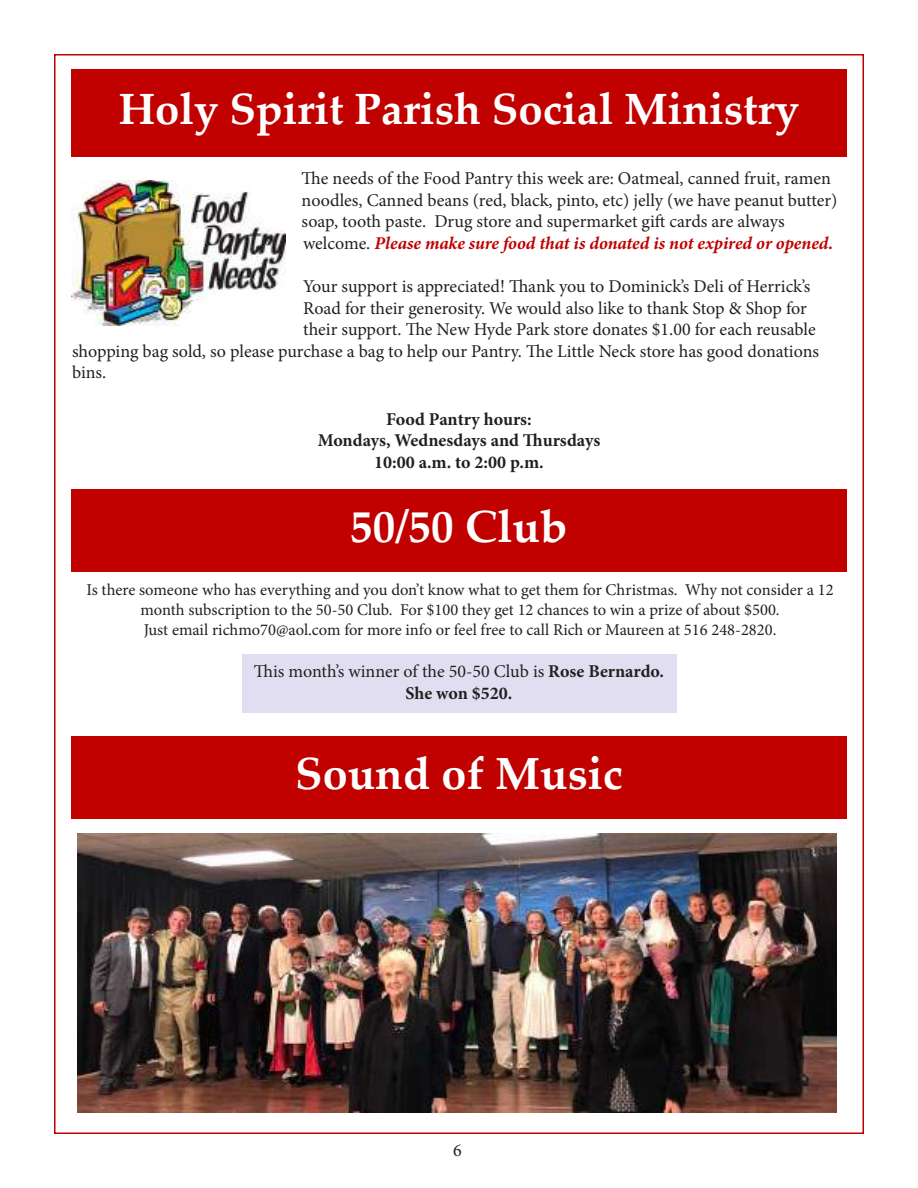
<style>
.page{position:relative;width:918px;height:1188px;background:#fff}
.page>*{position:absolute;margin:0;border:0;box-sizing:border-box;transform-origin:0 0}
.t1{font:700 45px "Palatino Linotype";color:#fff}
.t2{font:700 43.8px "Palatino Linotype";color:#fff}
.t3{font:18px/21.6px "Minion Pro";letter-spacing:-.005em;color:#241f1f}
.t4{font:700 18px/21.6px "Minion Pro";color:#241f1f;text-align:center}
.t5{font:16.5px/19.8px "Minion Pro";letter-spacing:-.005em;color:#241f1f;text-align:center}
.s1{font-weight:700;font-style:italic;color:#c10000}
.s2{font-weight:700}
</style>
<div class="page">
<div style="left:71px;top:69px;width:776px;height:88px;background:#c10000"></div>
<img style="left:71px;top:181px;width:215px;height:144px">
<div style="left:242px;top:655px;width:434px;height:58px;background:#e1def1"></div>
<div style="left:71px;top:489px;width:776px;height:83px;background:#c10000"></div>
<img style="left:78px;top:834px;width:759px;height:278px">
<div style="left:71px;top:737px;width:776px;height:82px;background:#c10000"></div>
<h2 class="t2" style="left:119px;top:78px;width:682px">Holy Spirit Parish Social Ministry</h2>
<p class="t3" style="left:302px;top:168px;width:537px">The needs of the Food Pantry this week are: Oatmeal, canned fruit, ramen noodles, Canned beans (red, black, pinto, etc) jelly (we have peanut butter) soap, tooth paste. Drug store and supermarket gift cards are always welcome. <span class="s1">Please make sure food that is donated is not expired or opened.</span></p>
<p class="t3" style="left:303px;top:276px;width:509px">Your support is appreciated! Thank you to Dominick’s Deli of Herrick’s</p>
<p class="t3" style="left:303px;top:297px;width:505px">Road for their generosity. We would also like to thank Stop &amp; Shop for</p>
<p class="t3" style="left:303px;top:319px;width:514px">their support. The New Hyde Park store donates $1.00 for each reusable</p>
<p class="t3" style="left:72px;top:340px;width:748px">shopping bag sold, so please purchase a bag to help our Pantry. The Little Neck store has good donations</p>
<p class="t3" style="left:72px;top:362px;width:36px">bins.</p>
<p class="t4" style="left:318px;top:408px;width:284px">Food Pantry hours:<br>Mondays, Wednesdays and Thursdays<br>10:00 a.m. to 2:00 p.m.</p>
<h1 class="t1" style="left:350px;top:494px;width:219px">50/50 Club</h1>
<p class="t5" style="left:87px;top:580px;width:749px">Is there someone who has everything and you don’t know what to get them for Christmas. Why not consider a 12 month subscription to the 50-50 Club. For $100 they get 12 chances to win a prize of about $500.<br>Just email richmo70@aol.com for more info or feel free to call Rich or Maureen at 516 248-2820.</p>
<p class="t3" style="left:254px;top:661px;width:412px;text-align:center">This month’s winner of the 50-50 Club is <span class="s2">Rose Bernardo.<br>She won $520.</span></p>
<h1 class="t1" style="left:295px;top:742px;width:329px">Sound of Music</h1>
<p class="t3" style="left:453px;top:1139px;width:10px">6</p>
</div>
